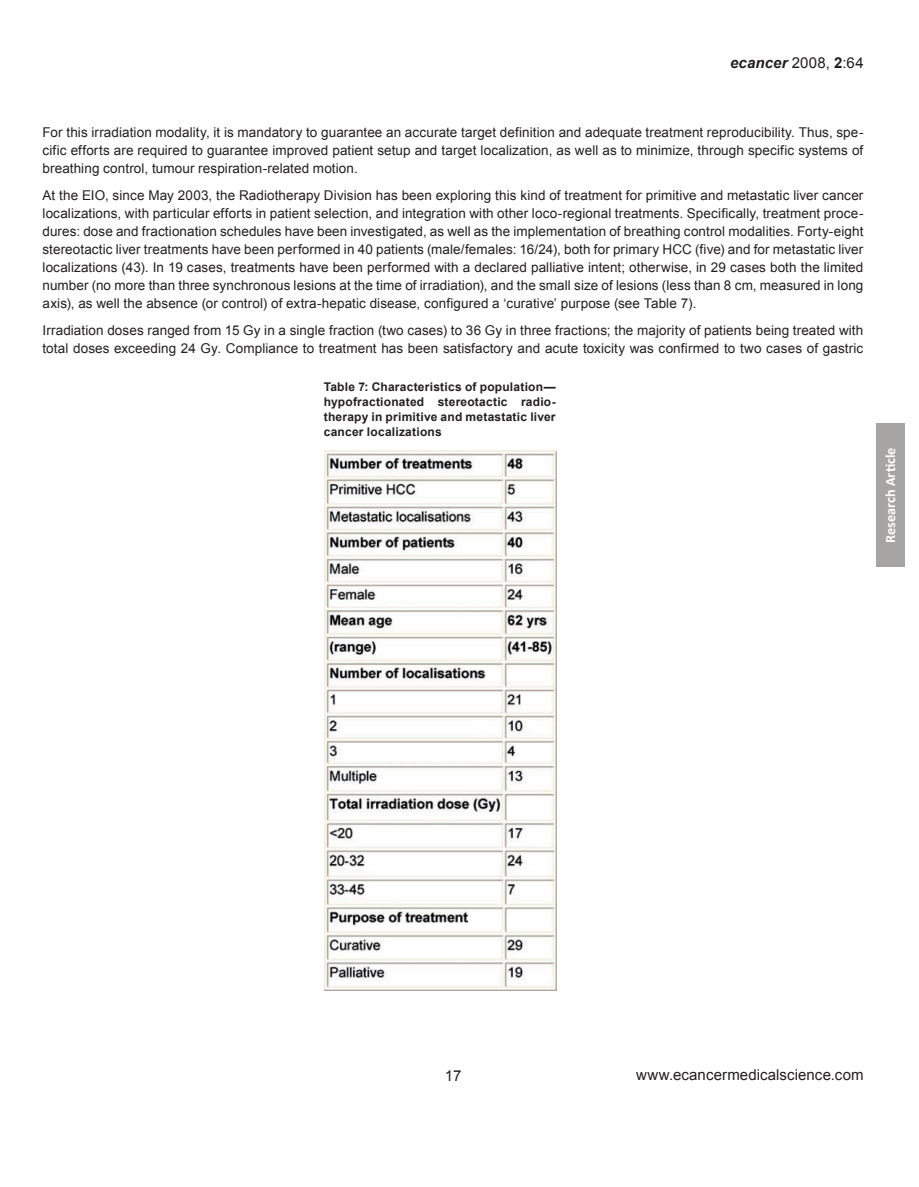
<style>
.page{position:relative;width:919px;height:1187px;background:#fff}
.page>*{position:absolute;margin:0;border:0;box-sizing:border-box;transform-origin:0 0}
.t1{font:15px "Arial";letter-spacing:.005em;color:#231f20}
.t2{font:700 14.25px "Calibri";color:#fff}
.t3{font:13.5px/18px "Arial";letter-spacing:.005em;color:#231f20;text-align:justify}
.t4{font:700 12px/15px "Arial";letter-spacing:.015em;color:#231f20;text-align:justify}
.s1{font-weight:700;font-style:italic}
.s2{font-weight:700}
</style>
<div class="page">
<div style="left:876px;top:423px;width:28px;height:144px;background:#a7a5a4"></div>
<img style="left:324px;top:450px;width:232px;height:540px">
<p class="t1" style="left:730px;top:53px;width:135px"><span class="s1">ecancer</span> 2008, <span class="s2">2</span>:64</p>
<p class="t3" style="left:43px;top:124px;width:822px">For this irradiation modality, it is mandatory to guarantee an accurate target definition and adequate treatment reproducibility. Thus, spe&shy;cific efforts are required to guarantee improved patient setup and target localization, as well as to minimize, through specific systems of breathing control, tumour respiration-related motion.</p>
<p class="t3" style="left:43px;top:187px;width:822px">At the EIO, since May 2003, the Radiotherapy Division has been exploring this kind of treatment for primitive and metastatic liver cancer localizations, with particular efforts in patient selection, and integration with other loco-regional treatments. Specifically, treatment proce&shy;dures: dose and fractionation schedules have been investigated, as well as the implementation of breathing control modalities. Forty-eight stereotactic liver treatments have been performed in 40 patients (male/females: 16/24), both for primary HCC (five) and for metastatic liver localizations (43). In 19 cases, treatments have been performed with a declared palliative intent; otherwise, in 29 cases both the limited number (no more than three synchronous lesions at the time of irradiation), and the small size of lesions (less than 8 cm, measured in long axis), as well the absence (or control) of extra-hepatic disease, configured a ‘curative’ purpose (see Table 7).</p>
<p class="t3" style="left:43px;top:322px;width:822px">Irradiation doses ranged from 15 Gy in a single fraction (two cases) to 36 Gy in three fractions; the majority of patients being treated with total doses exceeding 24 Gy. Compliance to treatment has been satisfactory and acute toxicity was confirmed to two cases of gastric</p>
<p class="t4" style="left:324px;top:380px;width:233px">Table 7: Characteristics of population— hypofractionated stereotactic radio&shy;therapy in primitive and metastatic liver cancer localizations</p>
<p class="t2" style="left:881px;top:542px;width:97px;rotate:-90deg">Research Article</p>
<p class="t1" style="left:445px;top:1065px;width:18px">17</p>
<p class="t1" style="left:636px;top:1065px;width:229px">www.ecancermedicalscience.com</p>
</div>
